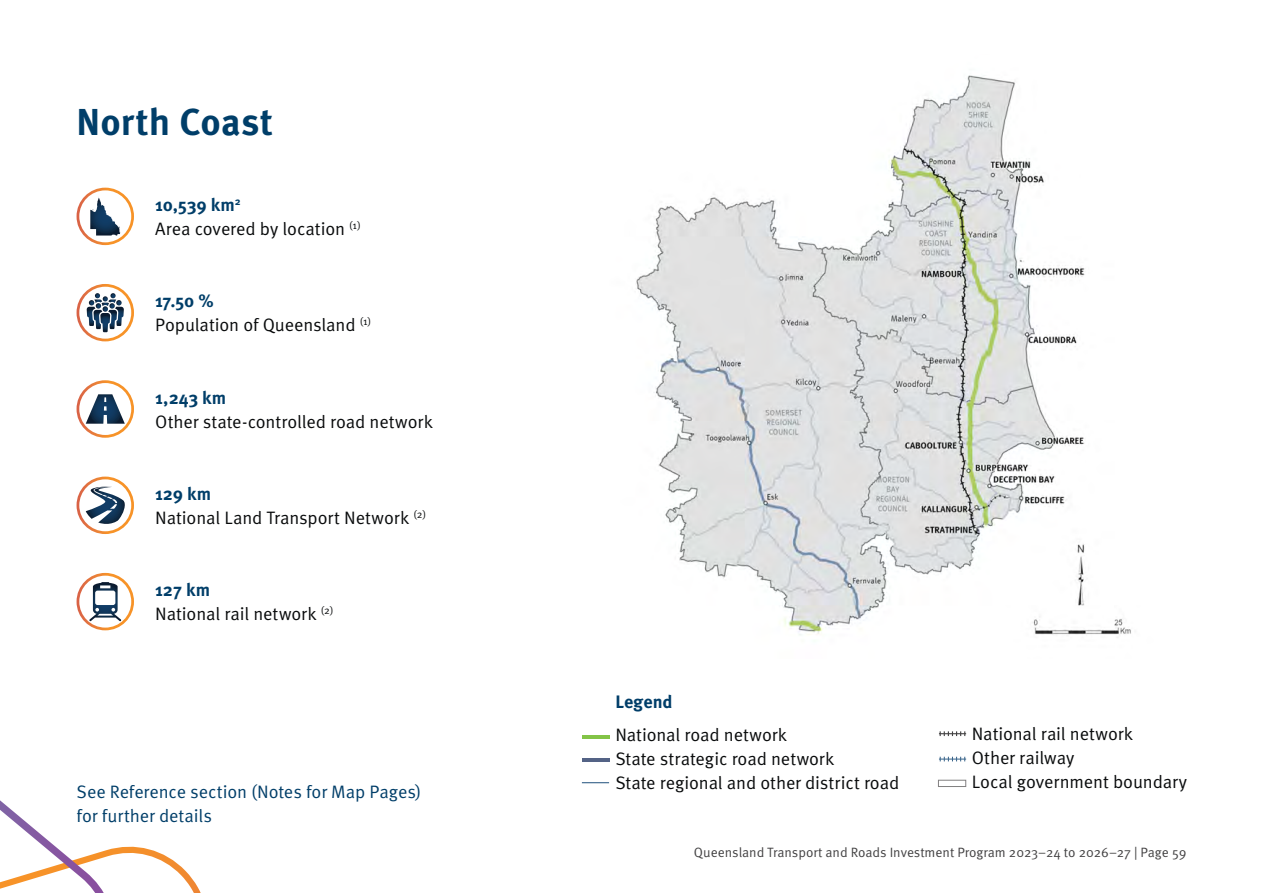
<style>
.page{position:relative;width:1263px;height:893px;background:#fff}
.page>*{position:absolute;margin:0;border:0;box-sizing:border-box;transform-origin:0 0}
.Heading_2{font:700 37.5px "Meta Pro";letter-spacing:.005em;color:#003e69}
.Body{font:18px/24px "Meta Pro Norm";letter-spacing:-.005em;color:#090b0c}
.Body-2{font:18px/24px "Meta Pro Norm";letter-spacing:-.005em;color:#003e69}
.Body-3{font:700 18px "Meta Pro";color:#003e69}
.t1{font:13.5px "Meta Pro Norm";color:#424142}
.s1{font-family:"Meta Pro";font-weight:700;color:#003e69}
</style>
<div class="page">
<svg style="left:78px;top:189px;width:55px;height:55px"></svg>
<div style="left:77px;top:188px;width:57px;height:57px;border:3px solid #fff;border-radius:50%"></div>
<svg style="left:97px;top:197px;width:2px;height:6px"></svg>
<svg style="left:78px;top:285px;width:55px;height:55px"></svg>
<div style="left:77px;top:284px;width:57px;height:57px;border:3px solid #fff;border-radius:50%"></div>
<svg style="left:87px;top:293px;width:37px;height:39px"></svg>
<svg style="left:78px;top:382px;width:55px;height:54px"></svg>
<div style="left:77px;top:380px;width:57px;height:58px;border:3px solid #fff;border-radius:50%"></div>
<svg style="left:86px;top:394px;width:39px;height:30px"></svg>
<svg style="left:78px;top:478px;width:55px;height:55px"></svg>
<div style="left:77px;top:477px;width:57px;height:57px;border:3px solid #fff;border-radius:50%"></div>
<svg style="left:86px;top:487px;width:41px;height:40px"></svg>
<svg style="left:78px;top:574px;width:55px;height:55px"></svg>
<div style="left:77px;top:573px;width:57px;height:57px;border:3px solid #fff;border-radius:50%"></div>
<svg style="left:89px;top:582px;width:32px;height:39px"></svg>
<svg style="left:0;top:800px;width:201px;height:93px"></svg>
<img style="left:636px;top:75px;width:495px;height:563px">
<hr style="left:582px;top:735px;width:27px;height:4px;background:#83c447">
<div style="left:938px;top:780px;width:28px;height:7px;border:1px solid #817f80"></div>
<hr style="left:582px;top:758px;width:27px;height:4px;background:#546386">
<svg style="left:582px;top:782px;width:27px;height:1px"></svg>
<svg style="left:939px;top:731px;width:27px;height:5px"></svg>
<svg style="left:939px;top:757px;width:27px;height:4px"></svg>
<p class="Heading_2" style="left:77px;top:93px;width:198px">North Coast</p>
<p class="Body" style="left:155px;top:192px;width:207px"><span class="s1">10,539 km</span><sup>2<br></sup>Area covered by location <sup>(1)</sup></p>
<p class="Body" style="left:155px;top:288px;width:217px"><span class="s1">17.50 %<br></span>Population of Queensland <sup>(1)</sup></p>
<p class="Body" style="left:155px;top:384px;width:279px"><span class="s1">1,243 km<br></span>Other state-controlled road network</p>
<p class="Body" style="left:155px;top:481px;width:272px"><span class="s1">129 km<br></span>National Land Transport Network <sup>(2)</sup></p>
<p class="Body" style="left:155px;top:577px;width:180px"><span class="s1">127 km<br></span>National rail network <sup>(2)</sup></p>
<p class="Body-2" style="left:77px;top:779px;width:346px">See Reference section (Notes for Map Pages) for further details</p>
<p class="Body-3" style="left:615px;top:688px;width:59px">Legend</p>
<p class="Body" style="left:615px;top:721px;width:285px">National road network<br>State strategic road network<br>State regional and other district road</p>
<p class="Body" style="left:972px;top:721px;width:217px">National rail network<br>Other railway<br>Local government boundary</p>
<p class="t1" style="left:694px;top:842px;width:494px">Queensland Transport and Roads Investment Program 2023–24 to 2026–27 | Page 59</p>
</div>
